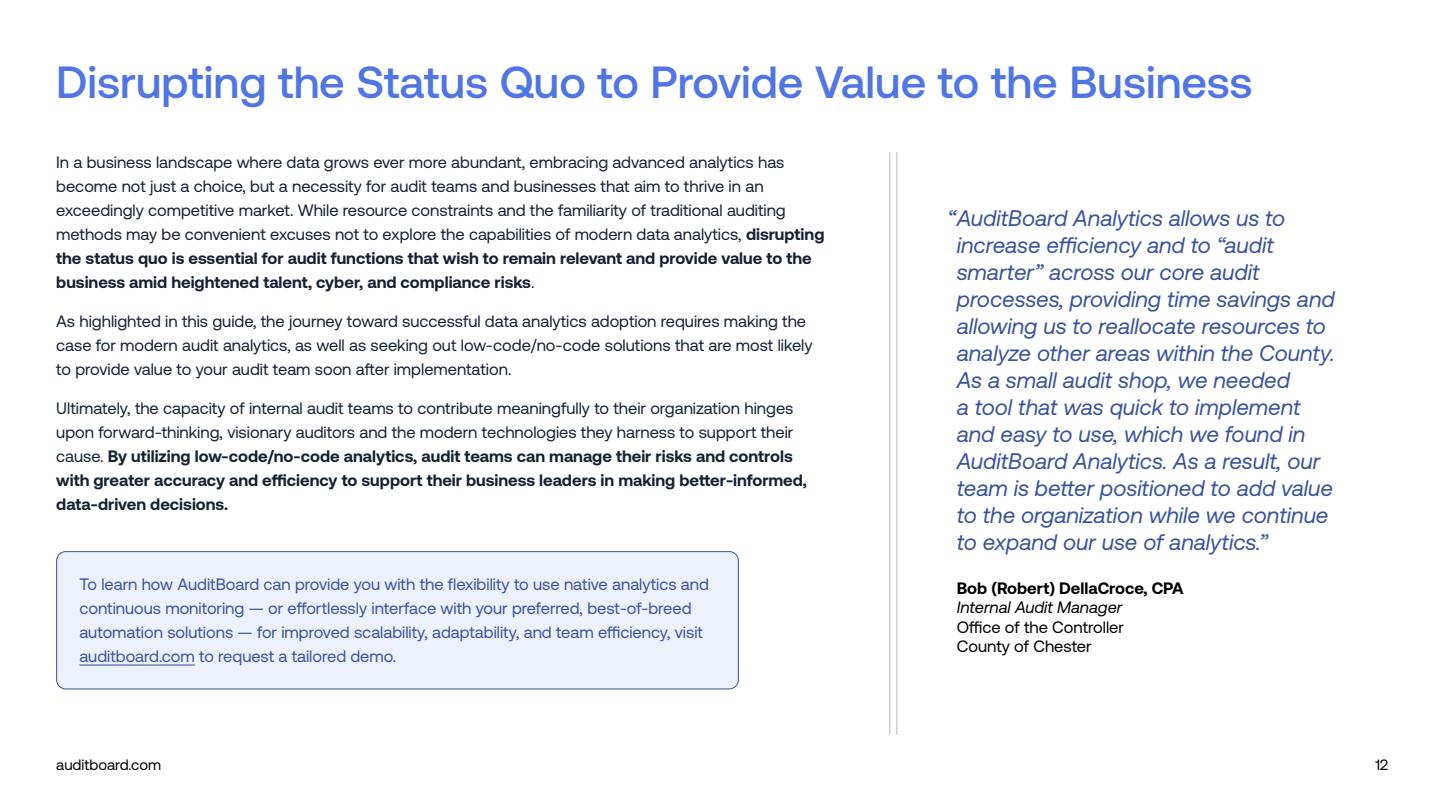
<style>
.page{position:relative;width:1440px;height:810px;background:#fff}
.page>*{position:absolute;margin:0;border:0;box-sizing:border-box;transform-origin:0 0}
.t1{font:500 45px "Aeonik 2.0";color:#5076e5}
.t2{font:italic 22.5px/27px "Aeonik 2.0";color:#3853a0}
.t3{font:16.5px/24px "Aeonik 2.0";color:#152132}
.t4{font:16.5px/24px "Aeonik 2.0";color:#3853a0}
.t5{font:16.5px/19.5px "Aeonik 2.0";color:#000}
.t6{font:700 16.5px "Aeonik 2.0";color:#000}
.t7{font:italic 16.5px "Aeonik 2.0";color:#000}
.t8{font:15px "Aeonik 2.0";color:#000}
.s1{font-weight:700}
</style>
<div class="page">
<div style="left:57px;top:552px;width:681px;height:137px;background:#edf1fc;border-radius:9px"></div>
<div style="left:56px;top:551px;width:683px;height:138px;border:1px solid #3853a0;border-radius:9px"></div>
<hr style="left:79px;top:665px;width:116px;height:1px;background:#3853a0">
<hr style="left:896px;top:152px;width:2px;height:583px;background:#cdd0d4">
<hr style="left:889px;top:152px;width:1px;height:583px;background:#cdd0d4">
<h1 class="t1" style="left:56px;top:58px;width:1198px">Disrupting the Status Quo to Provide Value to the Business</h1>
<p class="t3" style="left:56px;top:150px;width:770px">In a business landscape where data grows ever more abundant, embracing advanced analytics has become not just a choice, but a necessity for audit teams and businesses that aim to thrive in an exceedingly competitive market. While resource constraints and the familiarity of traditional auditing methods may be convenient excuses not to explore the capabilities of modern data analytics, <span class="s1">disrupting the status quo is essential for audit functions that wish to remain relevant and provide value to the business amid heightened talent, cyber, and compliance risks</span>.</p>
<p class="t3" style="left:56px;top:309px;width:758px">As highlighted in this guide, the journey toward successful data analytics adoption requires making the case for modern audit analytics, as well as seeking out low-code/no-code solutions that are most likely to provide value to your audit team soon after implementation.</p>
<p class="t3" style="left:56px;top:396px;width:752px">Ultimately, the capacity of internal audit teams to contribute meaningfully to their organization hinges upon forward-thinking, visionary auditors and the modern technologies they harness to support their cause. <span class="s1">By utilizing low-code/no-code analytics, audit teams can manage their risks and controls with greater accuracy and efficiency to support their business leaders in making better-informed, data-driven decisions.</span></p>
<p class="t4" style="left:79px;top:572px;width:631px">To learn how AuditBoard can provide you with the flexibility to use native analytics and continuous monitoring — or effortlessly interface with your preferred, best-of-breed automation solutions — for improved scalability, adaptability, and team efficiency, visit auditboard.com to request a tailored demo.</p>
<p class="t2" style="left:957px;top:205px;width:380px;text-indent:-9px">“AuditBoard Analytics allows us to increase efficiency and to “audit smarter” across our core audit processes, providing time savings and allowing us to reallocate resources to analyze other areas within the County.<br>As a small audit shop, we needed<br>a tool that was quick to implement and easy to use, which we found in AuditBoard Analytics. As a result, our team is better positioned to add value to the organization while we continue to expand our use of analytics.”</p>
<p class="t6" style="left:957px;top:579px;width:229px">Bob (Robert) DellaCroce, CPA</p>
<p class="t7" style="left:957px;top:599px;width:167px">Internal Audit Manager</p>
<p class="t5" style="left:957px;top:618px;width:169px">Office of the Controller<br>County of Chester</p>
<p class="t8" style="left:56px;top:757px;width:106px">auditboard.com</p>
<p class="t8" style="left:1375px;top:757px;width:14px">12</p>
</div>
